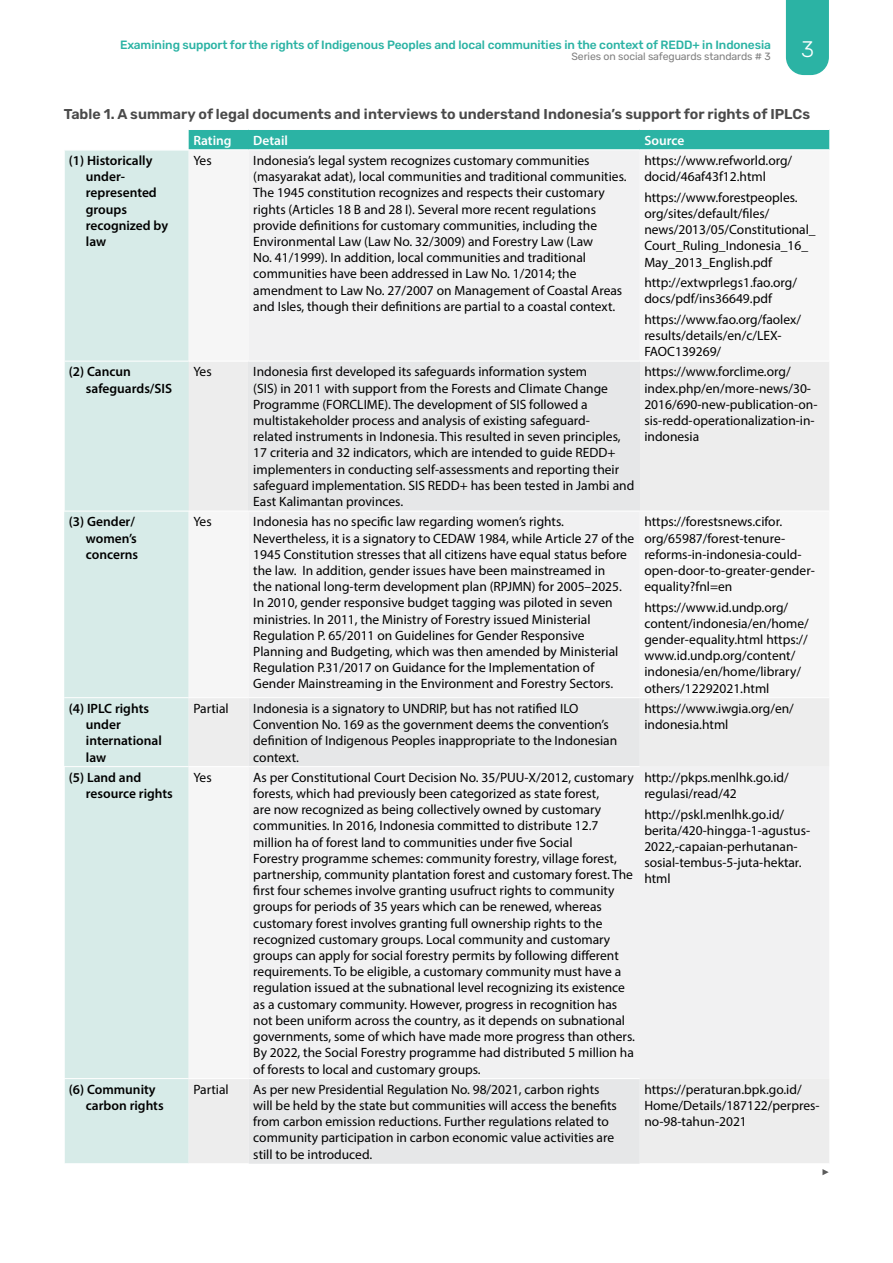
<style>
.page{position:relative;width:893px;height:1263px;background:#fff}
.page>*{position:absolute;margin:0;border:0;box-sizing:border-box;transform-origin:0 0}
.t1{font:300 22.5px "Rubik";color:#fff}
.t2{font:600 14.25px "Rubik";color:#4a4a4a}
.t3{font:13.5px/16.2px "Myriad Pro";color:#000}
.t4{font:600 13.5px/16.2px "Myriad Pro";color:#000}
.t5{font:600 13.5px "Myriad Pro";color:#fff}
.t6{font:500 12px "Rubik";letter-spacing:-.01em;color:#2bb3a4}
.t7{font:10.5px "Rubik";letter-spacing:-.01em;color:#808080}
</style>
<div class="page">
<div style="left:786px;top:0;width:43px;height:75px;background:#2bb3a4"></div>
<svg style="left:822px;top:1169px;width:7px;height:6px"></svg>
<div style="left:189px;top:130px;width:640px;height:19px;background:#2bb3a4"></div>
<div style="left:64px;top:151px;width:125px;height:1012px;background:#d7ebe8"></div>
<div style="left:249px;top:151px;width:391px;height:546px;background:#f1f1f2"></div>
<div style="left:64px;top:361px;width:125px;height:150px;background:#d7ebe8"></div>
<div style="left:189px;top:362px;width:640px;height:149px;background:#ededed"></div>
<div style="left:249px;top:361px;width:391px;height:150px;background:#e6e7e8"></div>
<div style="left:189px;top:698px;width:640px;height:465px;background:#f1f1f2"></div>
<svg style="left:249px;top:698px;width:391px;height:466px;fill:#f1f1f2"></svg>
<hr style="left:64px;top:151px;width:1px;height:210px;background:#fff">
<hr style="left:64px;top:361px;width:125px;height:1px;background:#fff">
<hr style="left:64px;top:361px;width:1px;height:150px;background:#fff">
<hr style="left:249px;top:361px;width:391px;height:1px;background:#fff">
<hr style="left:64px;top:767px;width:1px;height:311px;background:#fff">
<hr style="left:64px;top:1078px;width:125px;height:1px;background:#fff">
<hr style="left:64px;top:1079px;width:1px;height:84px;background:#fff">
<hr style="left:189px;top:1078px;width:60px;height:1px;background:#fff">
<hr style="left:249px;top:1078px;width:391px;height:1px;background:#fff">
<hr style="left:64px;top:511px;width:125px;height:1px;background:#fff">
<hr style="left:249px;top:511px;width:391px;height:1px;background:#fff">
<hr style="left:64px;top:697px;width:125px;height:1px;background:#fff">
<hr style="left:64px;top:766px;width:125px;height:1px;background:#fff">
<hr style="left:189px;top:766px;width:60px;height:1px;background:#fff">
<hr style="left:249px;top:766px;width:391px;height:1px;background:#fff">
<p class="t6" style="left:120px;top:38px;width:652px">Examining support for the rights of Indigenous Peoples and local communities in the context of REDD+ in Indonesia</p>
<p class="t7" style="left:571px;top:51px;width:201px">Series on social safeguards standards # 3</p>
<h1 class="t1" style="left:801px;top:37px;width:14px">3</h1>
<p class="t2" style="left:64px;top:106px;width:748px">Table 1. A summary of legal documents and interviews to understand Indonesia’s support for rights of IPLCs</p>
<p class="t5" style="left:193px;top:132px;width:40px">Rating</p>
<p class="t5" style="left:253px;top:132px;width:36px">Detail</p>
<p class="t5" style="left:644px;top:132px;width:41px">Source</p>
<p class="t4" style="left:86px;top:152px;width:84px;text-indent:-17px">(1) Historically under&shy;represented groups recognized by law</p>
<p class="t3" style="left:193px;top:152px;width:20px">Yes</p>
<p class="t3" style="left:253px;top:152px;width:375px">Indonesia’s legal system recognizes customary communities (masyarakat adat), local communities and traditional communities.<br>The 1945 constitution recognizes and respects their customary rights (Articles 18 B and 28 I). Several more recent regulations provide definitions for customary communities, including the Environmental Law (Law No. 32/3009) and Forestry Law (Law<br>No. 41/1999). In addition, local communities and traditional communities have been addressed in Law No. 1/2014; the amendment to Law No. 27/2007 on Management of Coastal Areas and Isles, though their definitions are partial to a coastal context.</p>
<p class="t3" style="left:644px;top:152px;width:149px">https://www.refworld.org/ docid/46af43f12.html</p>
<p class="t3" style="left:644px;top:189px;width:173px">https://www.forestpeoples. org/sites/default/files/ news/2013/05/Constitutional_<br>Court_Ruling_Indonesia_16_<br>May_2013_English.pdf</p>
<p class="t3" style="left:644px;top:274px;width:154px">http://extwprlegs1.fao.org/ docs/pdf/ins36649.pdf</p>
<p class="t3" style="left:644px;top:311px;width:158px">https://www.fao.org/faolex/ results/details/en/c/LEX-<br>FAOC139269/</p>
<p class="t4" style="left:86px;top:363px;width:88px;text-indent:-17px">(2) Cancun safeguards/SIS</p>
<p class="t3" style="left:193px;top:363px;width:20px">Yes</p>
<p class="t3" style="left:253px;top:363px;width:382px">Indonesia first developed its safeguards information system<br>(SIS) in 2011 with support from the Forests and Climate Change Programme (FORCLIME). The development of SIS followed a multistakeholder process and analysis of existing safeguard-<br>related instruments in Indonesia. This resulted in seven principles, 17 criteria and 32 indicators, which are intended to guide REDD+ implementers in conducting self-assessments and reporting their safeguard implementation. SIS REDD+ has been tested in Jambi and East Kalimantan provinces.</p>
<p class="t3" style="left:644px;top:363px;width:175px">https://www.forclime.org/ index.php/en/more-news/30-<br>2016/690-new-publication-on&shy;sis-redd-operationalization-in&shy;indonesia</p>
<p class="t4" style="left:86px;top:513px;width:54px;text-indent:-17px">(3) Gender/ women’s concerns</p>
<p class="t3" style="left:193px;top:513px;width:20px">Yes</p>
<p class="t3" style="left:253px;top:513px;width:382px">Indonesia has no specific law regarding women’s rights.<br>Nevertheless, it is a signatory to CEDAW 1984, while Article 27 of the 1945 Constitution stresses that all citizens have equal status before the law. In addition, gender issues have been mainstreamed in<br>the national long-term development plan (RPJMN) for 2005–2025.<br>In 2010, gender responsive budget tagging was piloted in seven ministries. In 2011, the Ministry of Forestry issued Ministerial Regulation P. 65/2011 on Guidelines for Gender Responsive Planning and Budgeting, which was then amended by Ministerial Regulation P.31/2017 on Guidance for the Implementation of Gender Mainstreaming in the Environment and Forestry Sectors.</p>
<p class="t3" style="left:644px;top:513px;width:172px">https://forestsnews.cifor. org/65987/forest-tenure&shy;reforms-in-indonesia-could&shy;open-door-to-greater-gender&shy;equality?fnl=en</p>
<p class="t3" style="left:644px;top:599px;width:166px">https://www.id.undp.org/ content/indonesia/en/home/ gender-equality.html https:// www.id.undp.org/content/ indonesia/en/home/library/ others/12292021.html</p>
<p class="t4" style="left:86px;top:700px;width:77px;text-indent:-17px">(4) IPLC rights under international law</p>
<p class="t3" style="left:193px;top:700px;width:37px">Partial</p>
<p class="t3" style="left:253px;top:700px;width:365px">Indonesia is a signatory to UNDRIP, but has not ratified ILO Convention No. 169 as the government deems the convention’s definition of Indigenous Peoples inappropriate to the Indonesian context.</p>
<p class="t3" style="left:644px;top:700px;width:151px">https://www.iwgia.org/en/ indonesia.html</p>
<p class="t4" style="left:86px;top:769px;width:88px;text-indent:-17px">(5) Land and resource rights</p>
<p class="t3" style="left:193px;top:769px;width:20px">Yes</p>
<p class="t3" style="left:253px;top:769px;width:383px">As per Constitutional Court Decision No. 35/PUU-X/2012, customary forests, which had previously been categorized as state forest,<br>are now recognized as being collectively owned by customary communities. In 2016, Indonesia committed to distribute 12.7 million ha of forest land to communities under five Social<br>Forestry programme schemes: community forestry, village forest, partnership, community plantation forest and customary forest. The first four schemes involve granting usufruct rights to community groups for periods of 35 years which can be renewed, whereas customary forest involves granting full ownership rights to the recognized customary groups. Local community and customary groups can apply for social forestry permits by following different requirements. To be eligible, a customary community must have a regulation issued at the subnational level recognizing its existence as a customary community. However, progress in recognition has not been uniform across the country, as it depends on subnational governments, some of which have made more progress than others.<br>By 2022, the Social Forestry programme had distributed 5 million ha of forests to local and customary groups.</p>
<p class="t3" style="left:644px;top:769px;width:146px">http://pkps.menlhk.go.id/ regulasi/read/42</p>
<p class="t3" style="left:644px;top:806px;width:167px">http://pskl.menlhk.go.id/ berita/420-hingga-1-agustus-<br>2022,-capaian-perhutanan&shy;sosial-tembus-5-juta-hektar. html</p>
<p class="t4" style="left:86px;top:1081px;width:79px;text-indent:-17px">(6) Community carbon rights</p>
<p class="t3" style="left:193px;top:1081px;width:37px">Partial</p>
<p class="t3" style="left:253px;top:1081px;width:365px">As per new Presidential Regulation No. 98/2021, carbon rights will be held by the state but communities will access the benefits from carbon emission reductions. Further regulations related to community participation in carbon economic value activities are still to be introduced.</p>
<p class="t3" style="left:644px;top:1081px;width:177px">https://peraturan.bpk.go.id/<br>Home/Details/187122/perpres&shy;no-98-tahun-2021</p>
</div>
